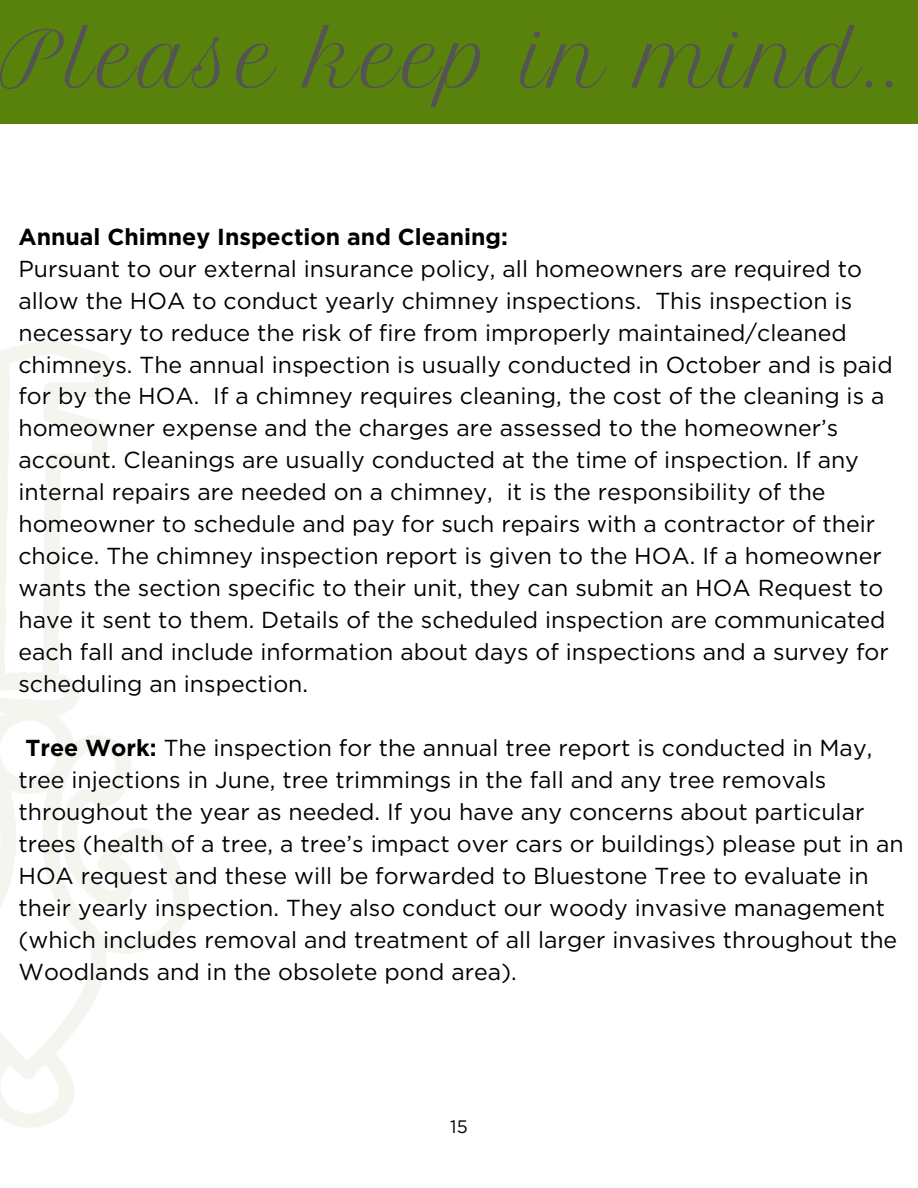
<style>
.page{position:relative;width:918px;height:1188px;background:#fff}
.page>*{position:absolute;margin:0;border:0;box-sizing:border-box;transform-origin:0 0}
.t1{font:75px "Petit Formal Script";letter-spacing:.04em;color:#545454}
.t2{font:23.1px/32px "Gotham";color:#000}
.t3{font:700 23.1px "Gotham";color:#000}
.t4{font:18px "Gotham";color:#000}
.s1{font-weight:700}
</style>
<div class="page">
<div style="left:0;top:0;width:918px;height:124px;background:#59820d"></div>
<h1 class="t1" style="left:0;top:13px;width:903px">Please keep in mind..</h1>
<p class="t3" style="left:18px;top:222px;width:491px">Annual Chimney Inspection and Cleaning:</p>
<p class="t2" style="left:18px;top:252px;width:876px">Pursuant to our external insurance policy, all homeowners are required to allow the HOA to conduct yearly chimney inspections. This inspection is necessary to reduce the risk of fire from improperly maintained/cleaned chimneys. The annual inspection is usually conducted in October and is paid for by the HOA. If a chimney requires cleaning, the cost of the cleaning is a homeowner expense and the charges are assessed to the homeowner’s account. Cleanings are usually conducted at the time of inspection. If any internal repairs are needed on a chimney, it is the responsibility of the homeowner to schedule and pay for such repairs with a contractor of their choice. The chimney inspection report is given to the HOA. If a homeowner wants the section specific to their unit, they can submit an HOA Request to have it sent to them. Details of the scheduled inspection are communicated each fall and include information about days of inspections and a survey for scheduling an inspection.</p>
<p class="t2" style="left:18px;top:732px;width:887px;text-indent:7px"><span class="s1">Tree Work:</span> The inspection for the annual tree report is conducted in May, tree injections in June, tree trimmings in the fall and any tree removals throughout the year as needed. If you have any concerns about particular trees (health of a tree, a tree’s impact over cars or buildings) please put in an HOA request and these will be forwarded to Bluestone Tree to evaluate in their yearly inspection. They also conduct our woody invasive management (which includes removal and treatment of all larger invasives throughout the Woodlands and in the obsolete pond area).</p>
<p class="t4" style="left:450px;top:1116px;width:19px">15</p>
</div>
